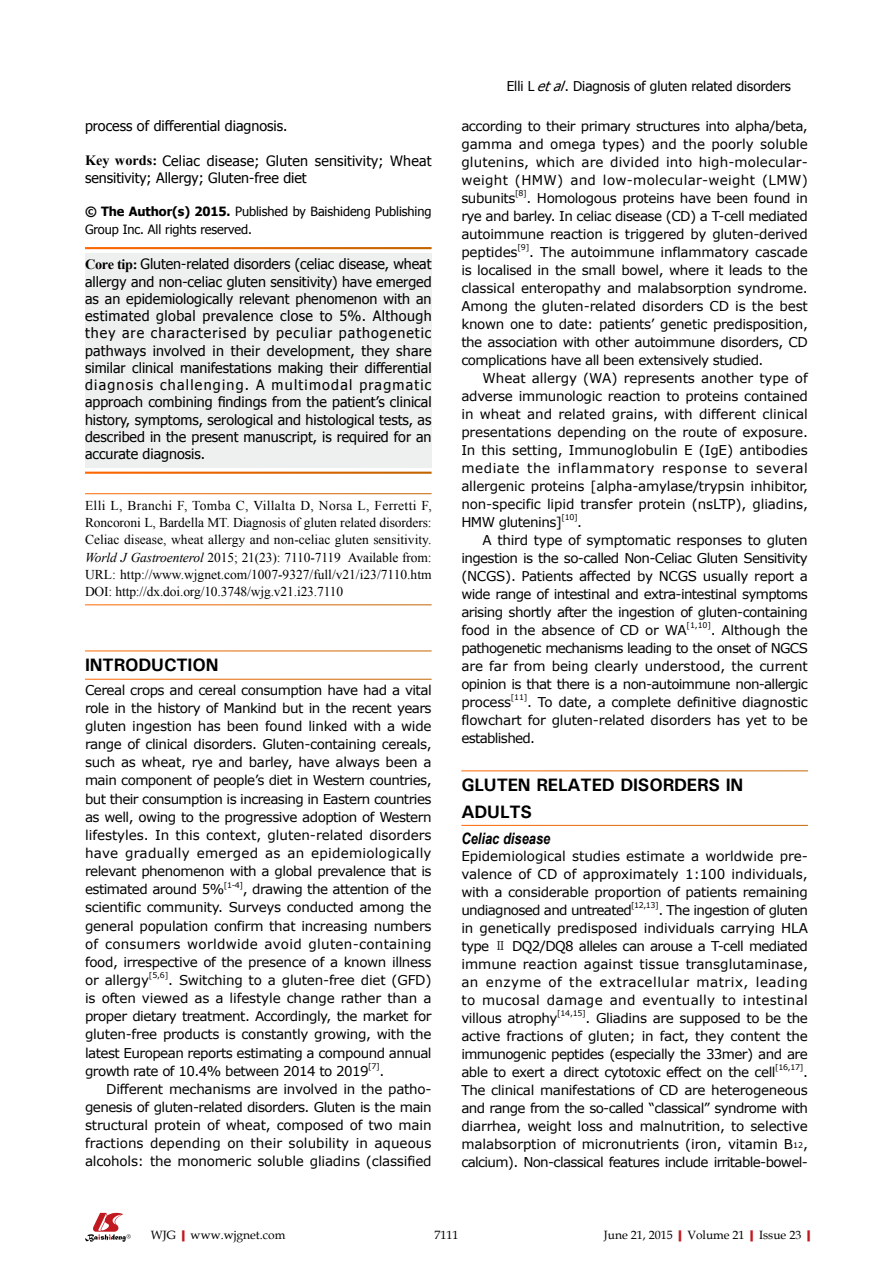
<style>
.page{position:relative;width:893px;height:1263px;background:#fff}
.page>*{position:absolute;margin:0;border:0;box-sizing:border-box;transform-origin:0 0}
.t1{font:700 18px/27px "Univers";letter-spacing:-.01em;color:#000}
.t2{font:italic 700 15.75px "Arial Narrow";color:#000}
.t3{font:14.25px/17.2px "Tahoma";color:#000}
.t4{font:13.5px/18px "Verdana";letter-spacing:-.02em;color:#000;text-align:justify}
.t5{font:13.5px/17.2px "Times New Roman";letter-spacing:-.01em;color:#000;text-align:justify}
.t6{font:13.5px "Verdana";letter-spacing:-.04em;color:#000}
.t7{font:13.5px "Verdana";letter-spacing:-.045em;color:#000}
.t8{font:13.5px "Verdana";letter-spacing:-.05em;color:#000}
.t9{font:13.5px "Verdana";color:#000}
.t10{font:13.5px "Verdana";letter-spacing:.005em;color:#000}
.t11{font:13.5px "Tahoma";color:#000}
.t12{font:13.5px "Verdana";letter-spacing:.045em;color:#000}
.t13{font:12.75px/17.2px "Tahoma";letter-spacing:-.005em;color:#000}
.t14{font:12px "Book Antiqua";color:#000}
.t15{font:7.8px "Verdana";letter-spacing:-.04em;color:#000}
.s1{font-family:"Times New Roman";font-weight:700}
.s2{font-weight:700}
.s3{font-style:italic}
.s4{font-family:"Koz Min Pro";font-size:12px}
.s5{font-size:7.8px}
.s6{font-weight:700;color:#c01920}
</style>
<div class="page">
<div style="left:85px;top:253px;width:347px;height:214px;background:#eeefef"></div>
<svg style="left:85px;top:1213px;width:46px;height:29px"></svg>
<p class="t3" style="left:85px;top:117px;width:204px">process of differential diagnosis.</p>
<p class="t3" style="left:85px;top:151px;width:348px"><span class="s1">Key words:</span> Celiac disease; Gluten sensitivity; Wheat sensitivity; Allergy; Gluten-free diet</p>
<p class="t13" style="left:85px;top:202px;width:348px"><span class="s2">© The Author(s) 2015.</span> Published by Baishideng Publishing<br>Group Inc. All rights reserved.</p>
<p class="t3" style="left:85px;top:255px;width:348px;text-align:justify"><span class="s1">Core tip:</span> Gluten-related disorders (celiac disease, wheat allergy and non-celiac gluten sensitivity) have emerged as an epidemiologically relevant phenomenon with an estimated global prevalence close to 5%. Although they are characterised by peculiar pathogenetic pathways involved in their development, they share similar clinical manifestations making their differential diagnosis challenging. A multimodal pragmatic approach combining findings from the patient’s clinical history, symptoms, serological and histological tests, as described in the present manuscript, is required for an accurate diagnosis.</p>
<p class="t5" style="left:85px;top:496px;width:348px">Elli L, Branchi F, Tomba C, Villalta D, Norsa L, Ferretti F, Roncoroni L, Bardella MT. Diagnosis of gluten related disorders:<br>Celiac disease, wheat allergy and non-celiac gluten sensitivity.<br><span class="s3">World J Gastroenterol</span> 2015; 21(23): 7110-7119 Available from:<br>URL: http://www.wjgnet.com/1007-9327/full/v21/i23/7110.htm DOI: http://dx.doi.org/10.3748/wjg.v21.i23.7110</p>
<p class="t1" style="left:85px;top:651px;width:135px">INTRODUCTION</p>
<p class="t4" style="left:85px;top:680px;width:348px">Cereal crops and cereal consumption have had a vital role in the history of Mankind but in the recent years gluten ingestion has been found linked with a wide range of clinical disorders. Gluten-containing cereals, such as wheat, rye and barley, have always been a main component of people’s diet in Western countries, but their consumption is increasing in Eastern countries as well, owing to the progressive adoption of Western lifestyles. In this context, gluten-related disorders have gradually emerged as an epidemiologically relevant phenomenon with a global prevalence that is estimated around 5%</p>
<p class="t15" style="left:224px;top:880px;width:21px">[1-4]</p>
<p class="t4" style="left:85px;top:880px;width:348px;text-indent:158px">, drawing the attention of the scientific community. Surveys conducted among the general population confirm that increasing numbers of consumers worldwide avoid gluten-containing food, irrespective of the presence of a known illness or allergy</p>
<p class="t15" style="left:149px;top:970px;width:21px">[5,6]</p>
<p class="t4" style="left:85px;top:970px;width:348px;text-indent:83px">. Switching to a gluten-free diet (GFD) is often viewed as a lifestyle change rather than a proper dietary treatment. Accordingly, the market for gluten-free products is constantly growing, with the latest European reports estimating a compound annual growth rate of 10.4% between 2014 to 2019</p>
<p class="t15" style="left:368px;top:1061px;width:13px">[7]</p>
<p class="t4" style="left:379px;top:1061px;width:6px">.</p>
<p class="t4" style="left:106px;top:1079px;width:325px">Different mechanisms are involved in the patho-</p>
<p class="t6" style="left:85px;top:1098px;width:348px">genesis of gluten-related disorders. Gluten is the main</p>
<p class="t4" style="left:85px;top:1116px;width:348px">structural protein of wheat, composed of two main</p>
<p class="t10" style="left:85px;top:1135px;width:348px">fractions depending on their solubility in aqueous</p>
<p class="t4" style="left:85px;top:1152px;width:348px">alcohols: the monomeric soluble gliadins (classified</p>
<p class="t11" style="left:507px;top:77px;width:286px">Elli L <span class="s3">etal</span>. Diagnosis of gluten related disorders</p>
<p class="t4" style="left:461px;top:116px;width:348px">according to their primary structures into alpha/beta, gamma and omega types) and the poorly soluble glutenins, which are divided into high-molecular&shy;weight (HMW) and low-molecular-weight (LMW) subunits</p>
<p class="t15" style="left:515px;top:188px;width:13px">[8]</p>
<p class="t4" style="left:461px;top:188px;width:348px;text-indent:65px">. Homologous proteins have been found in rye and barley. In celiac disease (CD) a T-cell mediated autoimmune reaction is triggered by gluten-derived peptides</p>
<p class="t15" style="left:517px;top:242px;width:13px">[9]</p>
<p class="t4" style="left:529px;top:242px;width:280px">. The autoimmune inflammatory cascade</p>
<p class="t4" style="left:461px;top:260px;width:348px">is localised in the small bowel, where it leads to the</p>
<p class="t4" style="left:461px;top:278px;width:348px">classical enteropathy and malabsorption syndrome.</p>
<p class="t4" style="left:461px;top:296px;width:348px">Among the gluten-related disorders CD is the best</p>
<p class="t4" style="left:461px;top:314px;width:348px">known one to date: patients’ genetic predisposition,</p>
<p class="t4" style="left:461px;top:332px;width:348px">the association with other autoimmune disorders, CD</p>
<p class="t6" style="left:461px;top:351px;width:304px">complications have all been extensively studied.</p>
<p class="t4" style="left:483px;top:368px;width:327px">Wheat allergy (WA) represents another type of</p>
<p class="t4" style="left:461px;top:386px;width:348px">adverse immunologic reaction to proteins contained</p>
<p class="t9" style="left:461px;top:405px;width:348px">in wheat and related grains, with different clinical</p>
<p class="t4" style="left:461px;top:422px;width:348px">presentations depending on the route of exposure.</p>
<p class="t4" style="left:461px;top:440px;width:348px">In this setting, Immunoglobulin E (IgE) antibodies</p>
<p class="t12" style="left:461px;top:459px;width:348px">mediate the inflammatory response to several</p>
<p class="t4" style="left:461px;top:476px;width:348px">allergenic proteins [alpha-amylase/trypsin inhibitor,</p>
<p class="t4" style="left:461px;top:494px;width:348px">non-specific lipid transfer protein (nsLTP), gliadins,</p>
<p class="t6" style="left:461px;top:513px;width:102px">HMW glutenins]</p>
<p class="t15" style="left:561px;top:512px;width:18px">[10]</p>
<p class="t4" style="left:577px;top:512px;width:6px">.</p>
<p class="t4" style="left:483px;top:530px;width:327px">A third type of symptomatic responses to gluten</p>
<p class="t7" style="left:461px;top:549px;width:348px">ingestion is the so-called Non-Celiac Gluten Sensitivity</p>
<p class="t4" style="left:461px;top:566px;width:348px">(NCGS). Patients affected by NCGS usually report a</p>
<p class="t8" style="left:461px;top:585px;width:348px">wide range of intestinal and extra-intestinal symptoms</p>
<p class="t6" style="left:461px;top:603px;width:348px">arising shortly after the ingestion of gluten-containing</p>
<p class="t4" style="left:461px;top:620px;width:227px">food in the absence of CD or WA</p>
<p class="t15" style="left:687px;top:620px;width:26px">[1,10]</p>
<p class="t4" style="left:461px;top:620px;width:348px;text-indent:249px">. Although the pathogenetic mechanisms leading to the onset of NGCS are far from being clearly understood, the current opinion is that there is a non-autoimmune non-allergic process</p>
<p class="t15" style="left:511px;top:692px;width:18px">[11]</p>
<p class="t4" style="left:461px;top:692px;width:348px;text-indent:66px">. To date, a complete definitive diagnostic flowchart for gluten-related disorders has yet to be established.</p>
<p class="t1" style="left:461px;top:771px;width:284px">GLUTEN RELATED DISORDERS IN<br>ADULTS</p>
<p class="t2" style="left:461px;top:826px;width:91px">Celiac disease</p>
<p class="t4" style="left:461px;top:846px;width:348px;text-align:left">Epidemiological studies estimate a worldwide pre&shy;valence of CD of approximately 1:100 individuals, with a considerable proportion of patients remaining undiagnosed and untreated</p>
<p class="t15" style="left:631px;top:900px;width:29px">[12,13]</p>
<p class="t4" style="left:461px;top:900px;width:348px;text-indent:197px">. The ingestion of gluten in genetically predisposed individuals carrying HLA type <span class="s4">Ⅱ</span> DQ2/DQ8 alleles can arouse a T-cell mediated immune reaction against tissue transglutaminase, an enzyme of the extracellular matrix, leading to mucosal damage and eventually to intestinal villous atrophy</p>
<p class="t15" style="left:557px;top:1008px;width:30px">[14,15]</p>
<p class="t4" style="left:461px;top:1008px;width:348px;text-indent:124px">. Gliadins are supposed to be the active fractions of gluten; in fact, they content the immunogenic peptides (especially the 33mer) and are able to exert a direct cytotoxic effect on the cell</p>
<p class="t15" style="left:775px;top:1062px;width:30px">[16,17]</p>
<p class="t4" style="left:461px;top:1062px;width:348px;text-indent:342px">.<br>The clinical manifestations of CD are heterogeneous and range from the so-called “classical” syndrome with diarrhea, weight loss and malnutrition, to selective malabsorption of micronutrients (iron, vitamin B<span class="s5">12</span>, calcium). Non-classical features include irritable-bowel-</p>
<p class="t14" style="left:151px;top:1226px;width:136px">WJG<span class="s6">|</span>www.wjgnet.com</p>
<p class="t14" style="left:434px;top:1226px;width:25px">7111</p>
<p class="t14" style="left:604px;top:1226px;width:214px">June 21, 2015<span class="s6">|</span>Volume 21<span class="s6">|</span>Issue 23<span class="s6">|</span></p>
</div>
